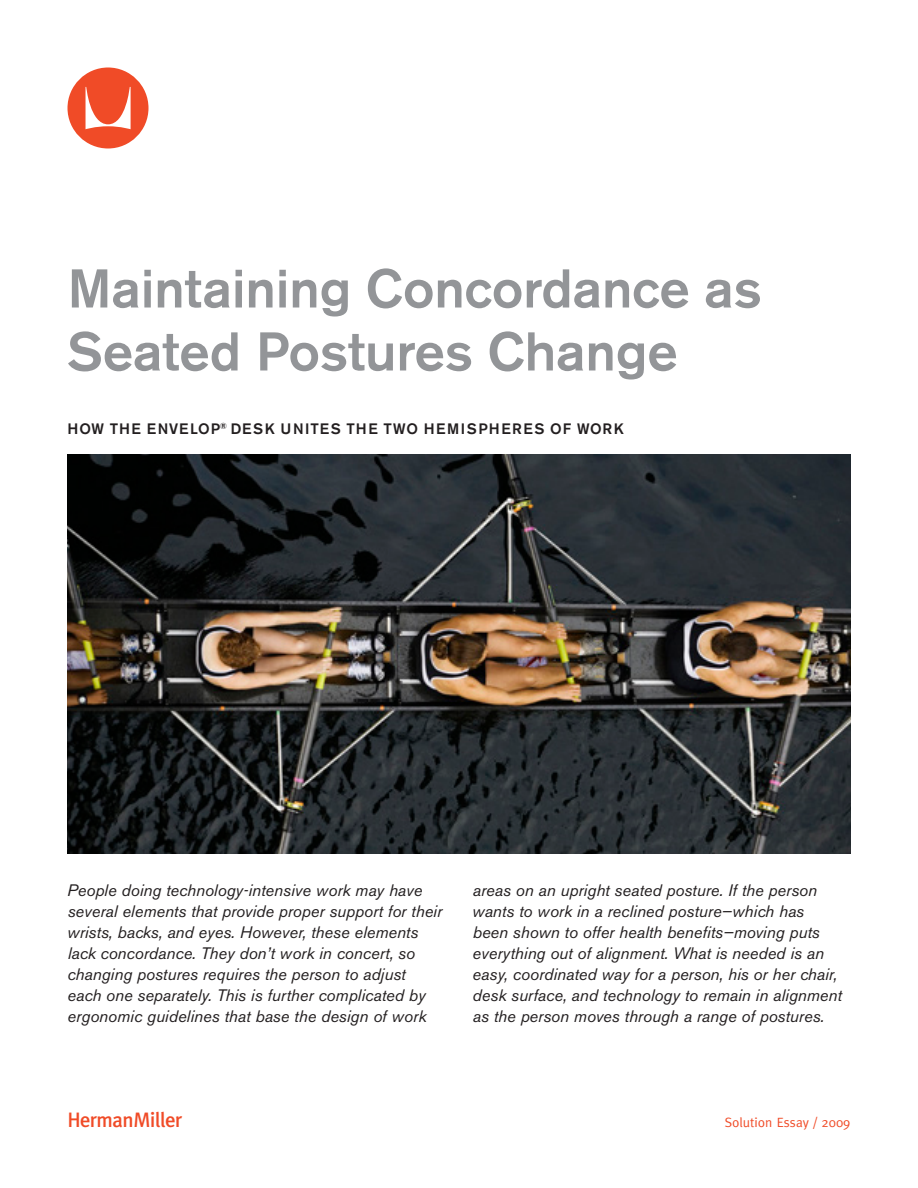
<style>
.page{position:relative;width:918px;height:1188px;background:#fff}
.page>*{position:absolute;margin:0;border:0;box-sizing:border-box;transform-origin:0 0}
.t1{font:500 54px/63px "Akzidenz Grotesk BE";color:#939598}
.t2{font:21px "Herman Miller Logo";color:#f04b27}
.t3{font:italic 16.5px/21px "Akzidenz Grotesk BE";color:#231f20}
.t4{font:500 15px "Akzidenz Grotesk BE";letter-spacing:.1em;color:#231f20}
.t5{font:13.5px "Meta";color:#f04b27}
</style>
<div class="page">
<img style="left:68px;top:454px;width:782px;height:400px">
<svg style="left:68px;top:67px;width:81px;height:81px"></svg>
<p class="t1" style="left:67px;top:257px;width:697px">Maintaining Concordance as<br>Seated Postures Change</p>
<p class="t4" style="left:68px;top:419px;width:558px">HOW THE ENVELOP<sup>®</sup> DESK UNITES THE TWO HEMISPHERES OF WORK</p>
<p class="t3" style="left:67px;top:879px;width:377px">People doing technology-intensive work may have several elements that provide proper support for their wrists, backs, and eyes. However, these elements lack concordance. They don’t work in concert, so changing postures requires the person to adjust each one separately. This is further complicated by ergonomic guidelines that base the design of work</p>
<p class="t3" style="left:472px;top:879px;width:371px">areas on an upright seated posture. If the person wants to work in a reclined posture—which has been shown to offer health benefits—moving puts everything out of alignment. What is needed is an easy, coordinated way for a person, his or her chair, desk surface, and technology to remain in alignment as the person moves through a range of postures.</p>
<p class="t2" style="left:68px;top:1111px;width:116px">Z</p>
<p class="t5" style="left:725px;top:1114px;width:127px">Solution Essay / 2009</p>
</div>
